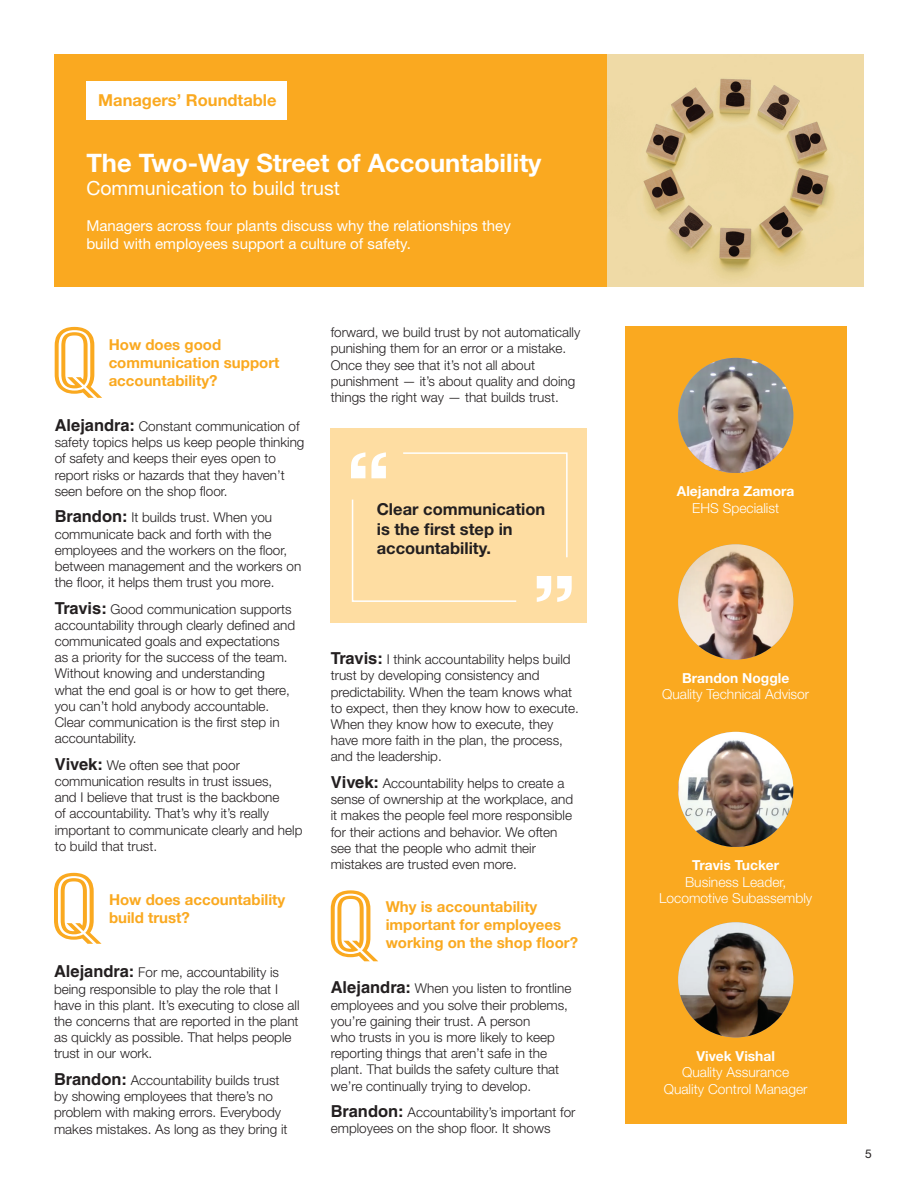
<style>
.page{position:relative;width:918px;height:1188px;background:#fff}
.page>*{position:absolute;margin:0;border:0;box-sizing:border-box;transform-origin:0 0}
.t1{font:700 25.5px "Helvetica Neue LT Std";color:#fff}
.t2{font:19.5px "Helvetica Neue LT Std";color:#fff}
.t3{font:700 16.5px/19.8px "Helvetica Neue LT Std";color:#231f20}
.t4{font:700 16.5px "Helvetica Neue LT Std";color:#faa920}
.t5{font:700 15px/18px "Helvetica Neue";color:#faa920}
.t6{font:15px/18px "Helvetica Neue LT Std";color:#fff}
.t7{font:300 13.8px/16.6px "Helvetica Neue LT Std";color:#fff;text-align:center}
.t8{font:700 13.8px "Helvetica Neue LT Std";color:#fff}
.t9{font:300 13.5px/16.2px "Helvetica Neue LT Std";color:#231f20}
.t10{font:12px "Helvetica Neue LT Std";color:#231f20}
.s1{font-family:"Helvetica LT Std";font-weight:700;font-size:16.5px}
</style>
<div class="page">
<div style="left:54px;top:54px;width:554px;height:232px;background:#faa920"></div>
<div style="left:86px;top:82px;width:201px;height:38px;background:#fff"></div>
<img style="left:608px;top:54px;width:256px;height:232px">
<svg style="left:54px;top:873px;width:48px;height:71px"></svg>
<svg style="left:331px;top:890px;width:47px;height:71px"></svg>
<svg style="left:55px;top:327px;width:47px;height:71px"></svg>
<div style="left:625px;top:327px;width:222px;height:797px;background:#faa920"></div>
<img style="left:678px;top:922px;width:115px;height:115px;border-radius:58px">
<img style="left:678px;top:358px;width:115px;height:115px;border-radius:58px">
<img style="left:678px;top:732px;width:115px;height:115px;border-radius:58px">
<img style="left:678px;top:544px;width:115px;height:116px;border-radius:58px">
<div style="left:331px;top:429px;width:256px;height:194px;background:#fedda2"></div>
<svg style="left:351px;top:452px;width:221px;height:150px"></svg>
<p class="t4" style="left:98px;top:90px;width:180px">Managers’ Roundtable</p>
<h1 class="t1" style="left:86px;top:147px;width:457px">The Two-Way Street of Accountability</h1>
<h2 class="t2" style="left:86px;top:176px;width:255px">Communication to build trust</h2>
<p class="t6" style="left:86px;top:216px;width:426px">Managers across four plants discuss why the relationships they build with employees support a culture of safety.</p>
<p class="t5" style="left:109px;top:336px;width:172px">How does good communication support accountability?</p>
<p class="t9" style="left:55px;top:418px;width:251px"><span class="s1">Alejandra:</span> Constant communication of safety topics helps us keep people thinking of safety and keeps their eyes open to report risks or hazards that they haven’t seen before on the shop floor.</p>
<p class="t9" style="left:55px;top:509px;width:248px"><span class="s1">Brandon:</span> It builds trust. When you communicate back and forth with the employees and the workers on the floor, between management and the workers on the floor, it helps them trust you more.</p>
<p class="t9" style="left:55px;top:601px;width:242px"><span class="s1">Travis:</span> Good communication supports accountability through clearly defined and communicated goals and expectations as a priority for the success of the team.<br>Without knowing and understanding what the end goal is or how to get there, you can’t hold anybody accountable.<br>Clear communication is the first step in accountability.</p>
<p class="t9" style="left:55px;top:757px;width:249px"><span class="s1">Vivek:</span> We often see that poor communication results in trust issues,<br>and I believe that trust is the backbone<br>of accountability. That’s why it’s really important to communicate clearly and help to build that trust.</p>
<p class="t9" style="left:331px;top:324px;width:251px">forward, we build trust by not automatically punishing them for an error or a mistake.<br>Once they see that it’s not all about punishment — it’s about quality and doing things the right way — that builds trust.</p>
<p class="t3" style="left:377px;top:499px;width:170px">Clear communication is the first step in accountability.</p>
<p class="t9" style="left:331px;top:651px;width:250px"><span class="s1">Travis:</span> I think accountability helps build trust by developing consistency and predictability. When the team knows what to expect, then they know how to execute.<br>When they know how to execute, they have more faith in the plan, the process, and the leadership.</p>
<p class="t9" style="left:331px;top:775px;width:244px"><span class="s1">Vivek:</span> Accountability helps to create a sense of ownership at the workplace, and it makes the people feel more responsible for their actions and behavior. We often see that the people who admit their mistakes are trusted even more.</p>
<p class="t5" style="left:109px;top:891px;width:178px">How does accountability build trust?</p>
<p class="t5" style="left:386px;top:898px;width:194px">Why is accountability important for employees working on the shop floor?</p>
<p class="t9" style="left:54px;top:964px;width:247px"><span class="s1">Alejandra:</span> For me, accountability is being responsible to play the role that I have in this plant. It’s executing to close all the concerns that are reported in the plant as quickly as possible. That helps people trust in our work.</p>
<p class="t9" style="left:54px;top:1072px;width:235px"><span class="s1">Brandon:</span> Accountability builds trust by showing employees that there’s no problem with making errors. Everybody makes mistakes. As long as they bring it</p>
<p class="t9" style="left:331px;top:980px;width:242px"><span class="s1">Alejandra:</span> When you listen to frontline employees and you solve their problems, you’re gaining their trust. A person<br>who trusts in you is more likely to keep reporting things that aren’t safe in the plant. That builds the safety culture that we’re continually trying to develop.</p>
<p class="t9" style="left:331px;top:1104px;width:246px"><span class="s1">Brandon:</span> Accountability’s important for employees on the shop floor. It shows</p>
<p class="t8" style="left:677px;top:483px;width:119px">Alejandra Zamora</p>
<p class="t7" style="left:692px;top:499px;width:89px">EHS Specialist</p>
<p class="t8" style="left:682px;top:669px;width:109px">Brandon Noggle</p>
<p class="t7" style="left:662px;top:686px;width:149px">Quality Technical Advisor</p>
<p class="t8" style="left:692px;top:857px;width:89px">Travis Tucker</p>
<p class="t7" style="left:659px;top:873px;width:155px">Business Leader,<br>Locomotive Subassembly</p>
<p class="t8" style="left:696px;top:1047px;width:80px">Vivek Vishal</p>
<p class="t7" style="left:664px;top:1064px;width:145px">Quality Assurance<br>Quality Control Manager</p>
<p class="t10" style="left:865px;top:1146px;width:8px">5</p>
</div>
